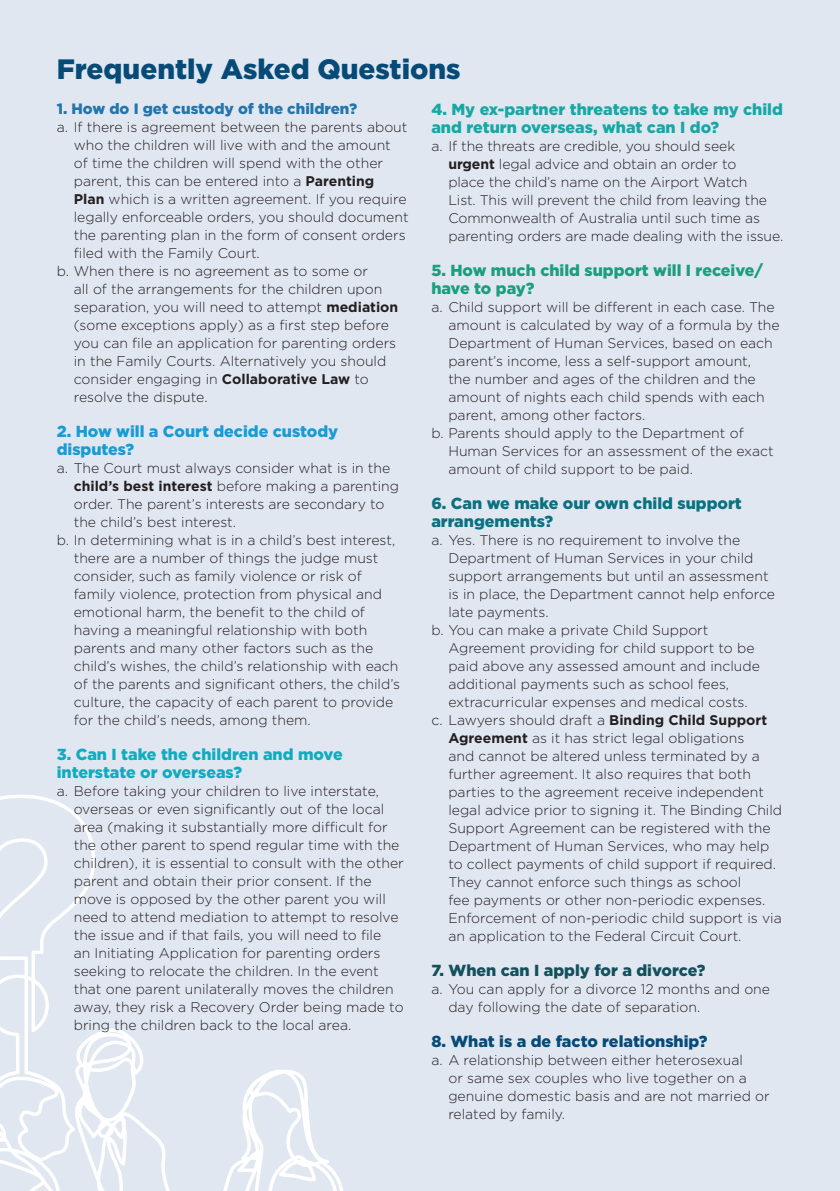
<style>
.page{position:relative;width:840px;height:1191px;background:#fff}
.page>*{position:absolute;margin:0;border:0;box-sizing:border-box;transform-origin:0 0}
.Subhead{font:900 28px "Gotham";color:#064a77}
.Numbered_Body{font:900 16px/18px "Gotham";color:#19a7a4}
.Numbered_Body-2{font:900 16px/18px "Gotham";color:#11abbf}
.Numbered_Body-3{font:900 16px/18px "Gotham";color:#1b9e7d}
.Numbered_Body-4{font:900 16px/18px "Gotham";color:#0a7180}
.Numbered_Body-5{font:900 16px/18px "Gotham";color:#199bd3}
.Numbered_Body-6{font:900 16px "Gotham";color:#064a77}
.Numbered_Body-7{font:900 16px "Gotham";color:#12505c}
.Numbered_Body-8{font:900 15px "Gotham";color:#2375ab}
.Lettered_body{font:300 14px/18px "Gotham";color:#231f20}
.s1{font-weight:700}
</style>
<div class="page">
<div style="left:0;top:0;width:839px;height:1191px;background:#e1e7f1"></div>
<svg style="left:0;top:795px;width:344px;height:396px"></svg>
<p class="Subhead" style="left:57px;top:50px;width:405px">Frequently Asked Questions</p>
<p class="Numbered_Body-8" style="left:57px;top:98px;width:302px">1. How do I get custody of the children?</p>
<p class="Lettered_body" style="left:74px;top:118px;width:336px;text-indent:-17px">a. If there is agreement between the parents about who the children will live with and the amount<br>of time the children will spend with the other parent, this can be entered into a <span class="s1">Parenting<br>Plan</span> which is a written agreement. If you require legally enforceable orders, you should document the parenting plan in the form of consent orders filed with the Family Court.</p>
<p class="Lettered_body" style="left:74px;top:262px;width:326px;text-indent:-17px">b. When there is no agreement as to some or<br>all of the arrangements for the children upon separation, you will need to attempt <span class="s1">mediation </span>(some exceptions apply) as a first step before you can file an application for parenting orders in the Family Courts. Alternatively you should consider engaging in <span class="s1">Collaborative Law</span> to resolve the dispute.</p>
<p class="Numbered_Body-5" style="left:57px;top:422px;width:283px">2. How will a Court decide custody disputes?</p>
<p class="Lettered_body" style="left:74px;top:459px;width:326px;text-indent:-17px">a. The Court must always consider what is in the <span class="s1">child’s best interest</span> before making a parenting order. The parent’s interests are secondary to the child’s best interest.</p>
<p class="Lettered_body" style="left:74px;top:531px;width:327px;text-indent:-17px">b. In determining what is in a child’s best interest, there are a number of things the judge must consider, such as family violence or risk of family violence, protection from physical and emotional harm, the benefit to the child of having a meaningful relationship with both parents and many other factors such as the child’s wishes, the child’s relationship with each of the parents and significant others, the child’s culture, the capacity of each parent to provide for the child’s needs, among them.</p>
<p class="Numbered_Body-2" style="left:57px;top:745px;width:287px">3. Can I take the children and move interstate or overseas?</p>
<p class="Lettered_body" style="left:74px;top:782px;width:331px;text-indent:-17px">a. Before taking your children to live interstate, overseas or even significantly out of the local area (making it substantially more difficult for the other parent to spend regular time with the children), it is essential to consult with the other parent and obtain their prior consent. If the move is opposed by the other parent you will need to attend mediation to attempt to resolve the issue and if that fails, you will need to file<br>an Initiating Application for parenting orders seeking to relocate the children. In the event that one parent unilaterally moves the children away, they risk a Recovery Order being made to bring the children back to the local area.</p>
<p class="Numbered_Body" style="left:431px;top:100px;width:353px">4. My ex-partner threatens to take my child and return overseas, what can I do?</p>
<p class="Lettered_body" style="left:448px;top:137px;width:336px;text-indent:-17px">a. If the threats are credible, you should seek <span class="s1">urgent</span> legal advice and obtain an order to<br>place the child’s name on the Airport Watch<br>List. This will prevent the child from leaving the Commonwealth of Australia until such time as parenting orders are made dealing with the issue.</p>
<p class="Numbered_Body-3" style="left:431px;top:261px;width:333px">5. How much child support will I receive/ have to pay?</p>
<p class="Lettered_body" style="left:448px;top:298px;width:332px;text-indent:-17px">a. Child support will be different in each case. The amount is calculated by way of a formula by the Department of Human Services, based on each parent’s income, less a self-support amount,<br>the number and ages of the children and the amount of nights each child spends with each parent, among other factors.</p>
<p class="Lettered_body" style="left:448px;top:424px;width:326px;text-indent:-17px">b. Parents should apply to the Department of<br>Human Services for an assessment of the exact amount of child support to be paid.</p>
<p class="Numbered_Body-4" style="left:431px;top:494px;width:312px">6. Can we make our own child support arrangements?</p>
<p class="Lettered_body" style="left:448px;top:531px;width:328px;text-indent:-17px">a. Yes. There is no requirement to involve the Department of Human Services in your child support arrangements but until an assessment is in place, the Department cannot help enforce late payments.</p>
<p class="Lettered_body" style="left:448px;top:621px;width:313px;text-indent:-17px">b. You can make a private Child Support Agreement providing for child support to be paid above any assessed amount and include additional payments such as school fees, extracurricular expenses and medical costs.</p>
<p class="Lettered_body" style="left:448px;top:711px;width:335px;text-indent:-17px">c. Lawyers should draft a <span class="s1">Binding Child Support Agreement</span> as it has strict legal obligations<br>and cannot be altered unless terminated by a further agreement. It also requires that both parties to the agreement receive independent legal advice prior to signing it. The Binding Child Support Agreement can be registered with the Department of Human Services, who may help to collect payments of child support if required.<br>They cannot enforce such things as school<br>fee payments or other non-periodic expenses.<br>Enforcement of non-periodic child support is via an application to the Federal Circuit Court.</p>
<p class="Numbered_Body-7" style="left:431px;top:959px;width:275px">7. When can I apply for a divorce?</p>
<p class="Lettered_body" style="left:448px;top:980px;width:323px;text-indent:-17px">a. You can apply for a divorce 12 months and one day following the date of separation.</p>
<p class="Numbered_Body-6" style="left:431px;top:1030px;width:277px">8. What is a de facto relationship?</p>
<p class="Lettered_body" style="left:448px;top:1051px;width:322px;text-indent:-17px">a. A relationship between either heterosexual<br>or same sex couples who live together on a genuine domestic basis and are not married or related by family.</p>
</div>
